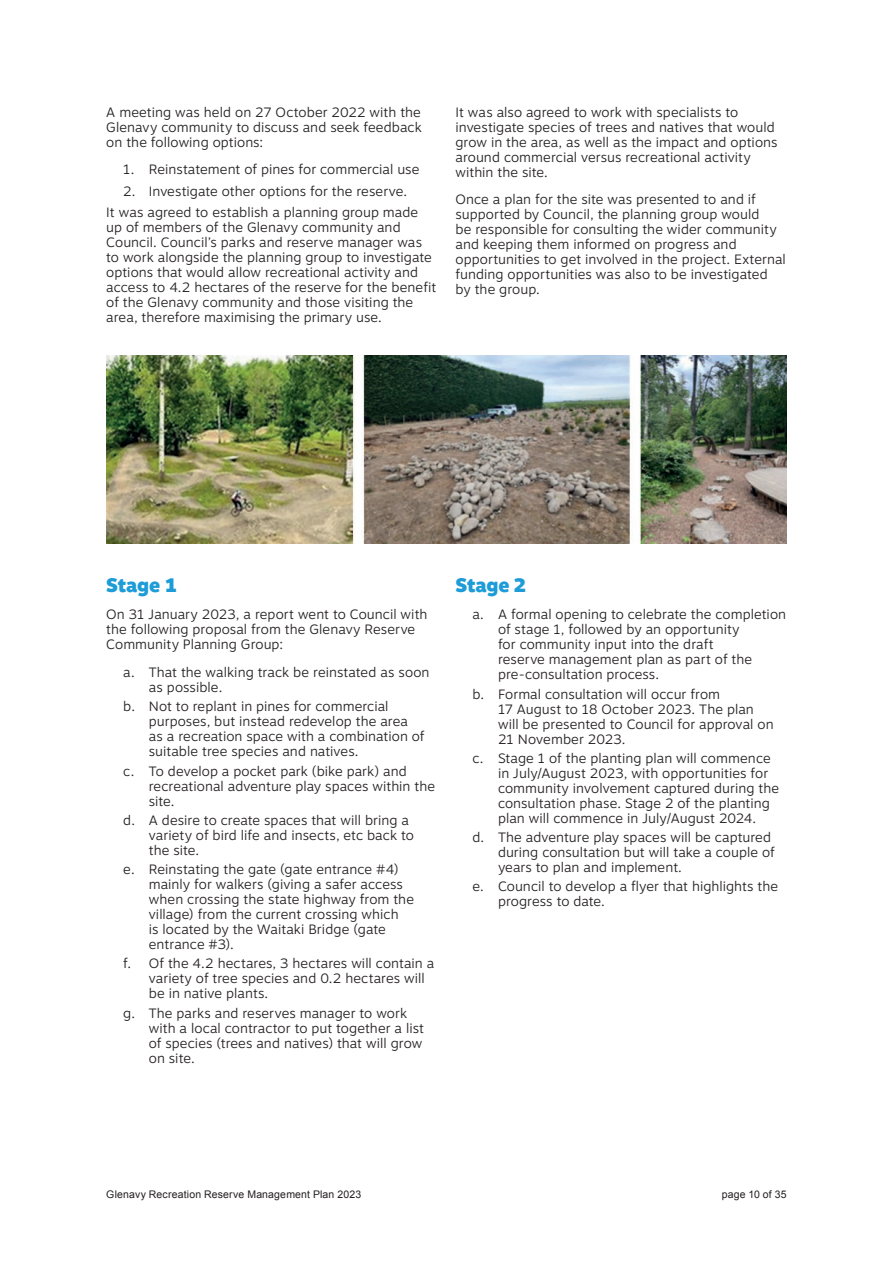
<style>
.page{position:relative;width:893px;height:1263px;background:#fff}
.page>*{position:absolute;margin:0;border:0;box-sizing:border-box;transform-origin:0 0}
.t1{font:900 19.5px "Motiva Sans";letter-spacing:-.015em;color:#1d9cd8}
.t2{font:300 13.5px/15px "Motiva Sans";letter-spacing:.005em;color:#231f20}
.t3{font:10.5px "Arial";letter-spacing:.015em;color:#231f20}
</style>
<div class="page">
<img style="left:106px;top:355px;width:681px;height:189px">
<p class="t2" style="left:106px;top:104px;width:317px;text-align:justify">A meeting was held on 27 October 2022 with the Glenavy community to discuss and seek feedback on the following options:</p>
<p class="t2" style="left:123px;top:162px;width:298px">1. Reinstatement of pines for commercial use</p>
<p class="t2" style="left:106px;top:180px;width:313px;line-height:21.5px;text-align:center">2. Investigate other options for the reserve.<br>It was agreed to establish a planning group made</p>
<p class="t2" style="left:106px;top:220px;width:332px">up of members of the Glenavy community and Council. Council’s parks and reserve manager was to work alongside the planning group to investigate options that would allow recreational activity and access to 4.2 hectares of the reserve for the benefit of the Glenavy community and those visiting the area, therefore maximising the primary use.</p>
<p class="t2" style="left:455px;top:104px;width:324px">It was also agreed to work with specialists to investigate species of trees and natives that would grow in the area, as well as the impact and options around commercial versus recreational activity within the site.</p>
<p class="t2" style="left:455px;top:192px;width:332px">Once a plan for the site was presented to and if supported by Council, the planning group would<br>be responsible for consulting the wider community and keeping them informed on progress and opportunities to get involved in the project. External funding opportunities was also to be investigated by the group.</p>
<h1 class="t1" style="left:106px;top:570px;width:73px">Stage 1</h1>
<p class="t2" style="left:106px;top:607px;width:323px">On 31 January 2023, a report went to Council with the following proposal from the Glenavy Reserve<br>Community Planning Group:</p>
<p class="t2" style="left:149px;top:664px;width:282px;text-indent:-26px">a. That the walking track be reinstated as soon as possible.</p>
<p class="t2" style="left:149px;top:699px;width:277px;text-indent:-26px">b. Not to replant in pines for commercial purposes, but instead redevelop the area as a recreation space with a combination of suitable tree species and natives.</p>
<p class="t2" style="left:149px;top:763px;width:288px;text-indent:-26px">c. To develop a pocket park (bike park) and recreational adventure play spaces within the site.</p>
<p class="t2" style="left:149px;top:812px;width:267px;text-indent:-26px">d. A desire to create spaces that will bring a variety of bird life and insects, etc back to the site.</p>
<p class="t2" style="left:149px;top:861px;width:267px;text-indent:-26px">e. Reinstating the gate (gate entrance #4) mainly for walkers (giving a safer access when crossing the state highway from the village) from the current crossing which<br>is located by the Waitaki Bridge (gate entrance #3).</p>
<p class="t2" style="left:149px;top:956px;width:287px;text-indent:-26px">f. Of the 4.2 hectares, 3 hectares will contain a variety of tree species and 0.2 hectares will be in native plants.</p>
<p class="t2" style="left:149px;top:1005px;width:277px;text-indent:-26px">g. The parks and reserves manager to work with a local contractor to put together a list of species (trees and natives) that will grow on site.</p>
<h1 class="t1" style="left:455px;top:570px;width:73px">Stage 2</h1>
<p class="t2" style="left:498px;top:607px;width:290px;text-indent:-26px">a. A formal opening to celebrate the completion of stage 1, followed by an opportunity<br>for community input into the draft<br>reserve management plan as part of the pre-consultation process.</p>
<p class="t2" style="left:498px;top:686px;width:277px;text-indent:-26px">b. Formal consultation will occur from<br>17 August to 18 October 2023. The plan will be presented to Council for approval on 21 November 2023.</p>
<p class="t2" style="left:498px;top:750px;width:283px;text-indent:-26px">c. Stage 1 of the planting plan will commence in July/August 2023, with opportunities for community involvement captured during the consultation phase. Stage 2 of the planting plan will commence in July/August 2024.</p>
<p class="t2" style="left:498px;top:829px;width:278px;text-indent:-26px">d. The adventure play spaces will be captured during consultation but will take a couple of years to plan and implement.</p>
<p class="t2" style="left:498px;top:879px;width:282px;text-indent:-26px">e. Council to develop a flyer that highlights the progress to date.</p>
<p class="t3" style="left:106px;top:1188px;width:256px">Glenavy Recreation Reserve Management Plan 2023</p>
<p class="t3" style="left:722px;top:1188px;width:66px">page 10 of 35</p>
</div>
